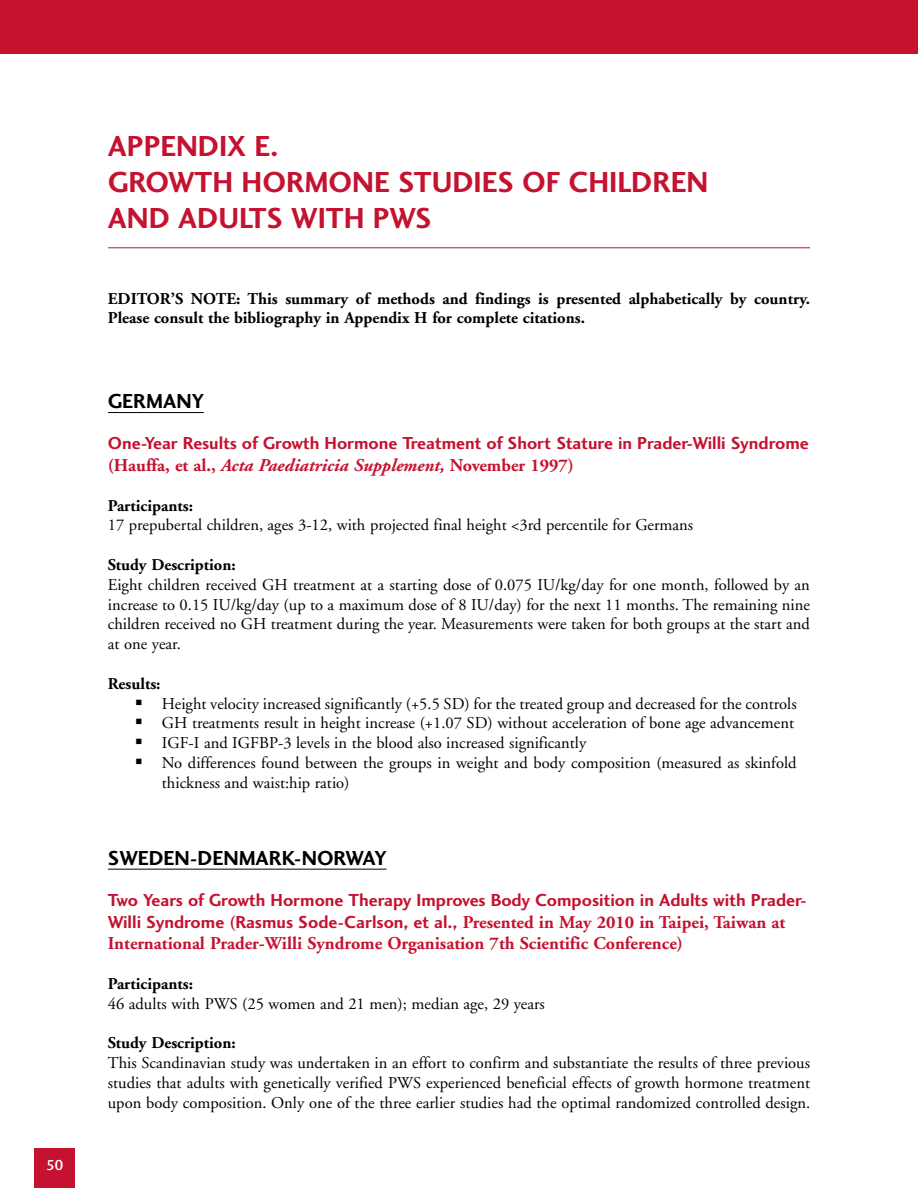
<style>
.page{position:relative;width:918px;height:1188px;background:#fff}
.page>*{position:absolute;margin:0;border:0;box-sizing:border-box;transform-origin:0 0}
.t1{font:30px/36px "Charlotte Sans Bold Plain";color:#c41230}
.t2{font:21px "Charlotte Sans Bold Plain";color:#000}
.t3{font:18px/21.6px "Charlotte Sans Bold Plain";color:#c41230}
.t4{font:700 18px "Adobe Garamond";color:#c41230}
.t5{font:16.5px/19.8px "Adobe Garamond";color:#000;text-align:justify}
.t6{font:700 16.5px/19.8px "Adobe Garamond";color:#000}
.t7{font:15px "Charlotte Sans Medium Plain";color:#fff}
.s1{font-style:italic}
.s2{font-family:"Adobe Garamond";font-weight:700}
</style>
<div class="page">
<div style="left:34px;top:1148px;width:41px;height:40px;background:#c41230"></div>
<div style="left:0;top:0;width:918px;height:54px;background:#c41230"></div>
<hr style="left:108px;top:412px;width:96px;height:1px;background:#000">
<hr style="left:108px;top:869px;width:279px;height:1px;background:#000">
<hr style="left:108px;top:247px;width:702px;height:1px;background:#c41230">
<p class="t7" style="left:46px;top:1156px;width:19px">50</p>
<h1 class="t1" style="left:108px;top:128px;width:602px">APPENDIX E.<br>GROWTH HORMONE STUDIES OF CHILDREN<br>AND ADULTS WITH PWS</h1>
<p class="t6" style="left:108px;top:289px;width:704px">EDITO R’S NOTE: This summary of methods and findings is presented alphabetically by country.<br>Please consult the bibliography in Appendix H for complete citations.</p>
<p class="t2" style="left:108px;top:389px;width:97px">GERMANY</p>
<p class="t3" style="left:108px;top:432px;width:703px">One-Year Results of Growth Hormone Treatment of Short Stature in Prader-Willi Syndrome</p>
<p class="t4" style="left:108px;top:456px;width:468px">(Hauffa, et al., <span class="s1">Acta Paediatricia Supplement,</span> November 1997)</p>
<p class="t6" style="left:108px;top:496px;width:87px">Participants:</p>
<p class="t5" style="left:108px;top:516px;width:587px">17 prepubertal children, ages 3-12, with projected final height &lt;3rd percentile for Germans</p>
<p class="t6" style="left:108px;top:555px;width:129px">Study Description:</p>
<p class="t5" style="left:108px;top:575px;width:704px">Eight children received GH treatment at a starting dose of 0.075 IU/kg/day for one month, followed by an increase to 0.15 IU/kg/day (up to a maximum dose of 8 IU/day) for the next 11 months. The remaining nine children received no GH treatment during the year. Measurements were taken for both groups at the start and at one year.</p>
<p class="t6" style="left:108px;top:674px;width:54px">Results:</p>
<p class="t5" style="left:135px;top:694px;width:663px">▪ Height velocity increased significantly (+5.5 SD) for the treated group and decreased for the controls</p>
<p class="t5" style="left:135px;top:714px;width:661px">▪ GH treatments result in height increase (+1.07 SD) without acceleration of bone age advancement</p>
<p class="t5" style="left:135px;top:734px;width:453px">▪ IGF-I and IGFBP-3 levels in the blood also increased significantly</p>
<p class="t5" style="left:162px;top:753px;width:636px;text-indent:-27px">▪ No differences found between the groups in weight and body composition (measured as skinfold thickness and waist:hip ratio)</p>
<p class="t2" style="left:108px;top:845px;width:280px">SWEDEN-DENMARK-NORWAY</p>
<p class="t3" style="left:108px;top:889px;width:700px">Two Years of Growth Hormone Therapy Improves Body Composition in Adults with Prader-<br>Willi Syndrome <span class="s2">(</span>Rasmus Sode-Carlson, et al., <span class="s2">Presented in May 2010 in Taipei, Taiwan at</span></p>
<p class="t4" style="left:108px;top:934px;width:577px">International Prader-Willi Syndrome Organisation 7th Scientific Conference)</p>
<p class="t6" style="left:108px;top:974px;width:87px">Participants:</p>
<p class="t5" style="left:108px;top:994px;width:439px">46 adults with PWS (25 women and 21 men); median age, 29 years</p>
<p class="t6" style="left:108px;top:1033px;width:129px">Study Description:</p>
<p class="t5" style="left:108px;top:1053px;width:704px">This Scandinavian study was undertaken in an effort to confirm and substantiate the results of three previous studies that adults with genetically verified PWS experienced beneficial effects of growth hormone treatment upon body composition. Only one of the three earlier studies had the optimal randomized controlled design.</p>
</div>
